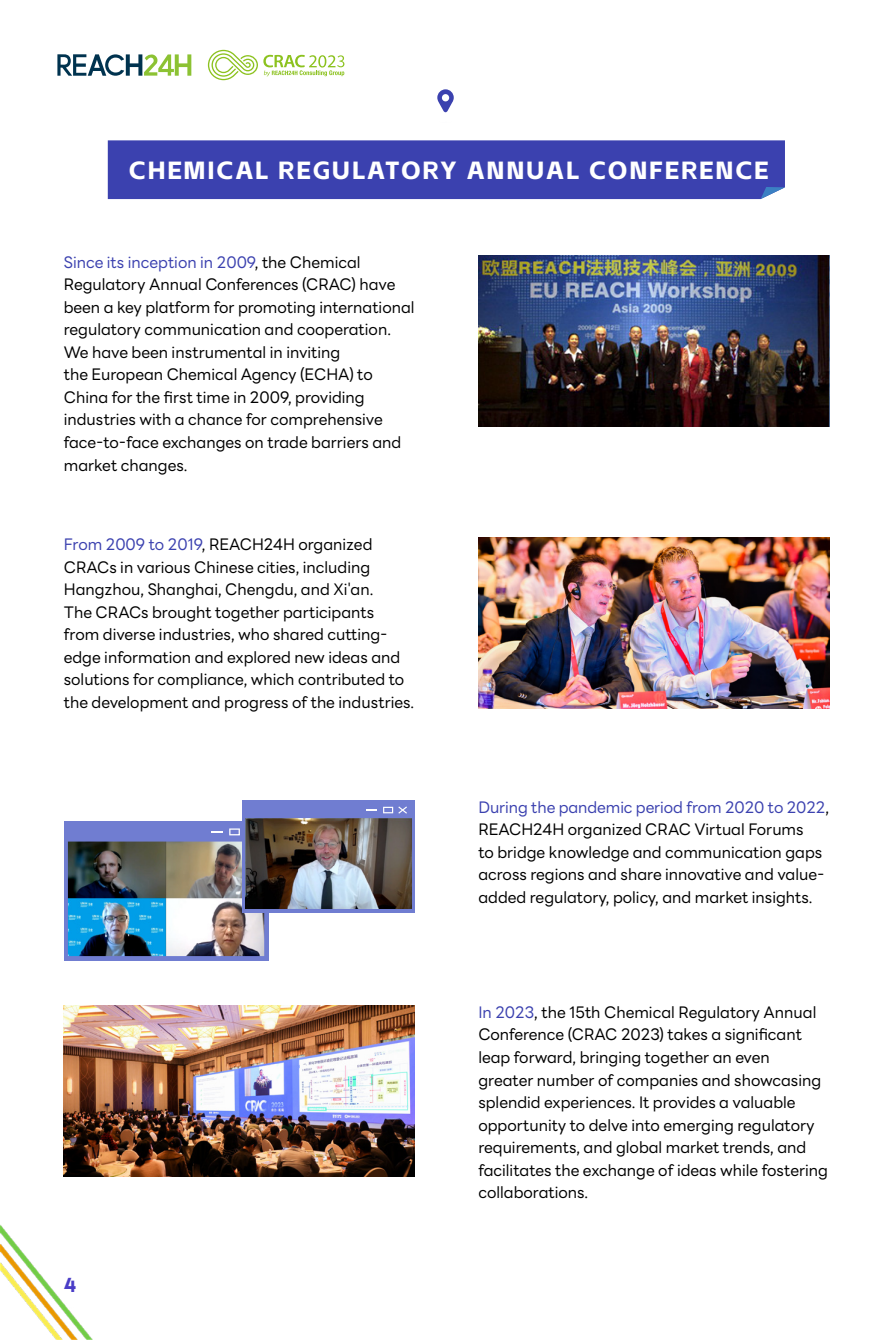
<style>
.page{position:relative;width:893px;height:1340px;background:#fff}
.page>*{position:absolute;margin:0;border:0;box-sizing:border-box;transform-origin:0 0}
.t1{font:700 24.75px "Alimama Shu Hei Ti";letter-spacing:.075em;color:#fff}
.t2{font:18px "Lemon Milk";color:#4a3dc7}
.t3{font:15.75px/22.5px "LINE Seed Sans KR";color:#000}
.s1{color:#3b41af}
</style>
<div class="page">
<img style="left:0;top:1225px;width:93px;height:114px">
<svg style="left:57px;top:54px;width:134px;height:22px"></svg>
<svg style="left:208px;top:50px;width:136px;height:30px"></svg>
<div style="left:108px;top:140px;width:677px;height:59px;background:#3b41af"></div>
<svg style="left:437px;top:89px;width:17px;height:24px"></svg>
<hr style="left:437px;top:120px;width:17px;height:3px;background:#3b41af;border-radius:50%">
<img style="left:478px;top:255px;width:351px;height:171px">
<img style="left:478px;top:537px;width:351px;height:171px">
<div style="left:64px;top:821px;width:204px;height:140px;background:#707dd1"></div>
<img style="left:68px;top:841px;width:196px;height:115px">
<svg style="left:229px;top:828px;width:11px;height:7px"></svg>
<div style="left:242px;top:800px;width:173px;height:112px;background:#707dd1"></div>
<img style="left:245px;top:819px;width:166px;height:89px">
<svg style="left:383px;top:806px;width:24px;height:7px"></svg>
<img style="left:64px;top:1005px;width:351px;height:171px">
<h1 class="t1" style="left:129px;top:157px;width:641px">CHEMICAL REGULATORY ANNUAL CONFERENCE</h1>
<p class="t3" style="left:64px;top:252px;width:352px"><span class="s1">Since its inception in 2009</span>, the Chemical Regulatory Annual Conferences (CRAC) have been a key platform for promoting international regulatory communication and cooperation.<br>We have been instrumental in inviting<br>the European Chemical Agency (ECHA) to China for the first time in 2009, providing industries with a chance for comprehensive face-to-face exchanges on trade barriers and market changes.</p>
<p class="t3" style="left:64px;top:534px;width:352px"><span class="s1">From 2009 to 2019</span>, REACH24H organized CRACs in various Chinese cities, including Hangzhou, Shanghai, Chengdu, and Xi'an.<br>The CRACs brought together participants<br>from diverse industries, who shared cutting&shy;edge information and explored new ideas and solutions for compliance, which contributed to the development and progress of the industries.</p>
<p class="t2" style="left:64px;top:1272px;width:14px">4</p>
<p class="t3" style="left:478px;top:796px;width:352px"><span class="s1">During the pandemic period from 2020 to 2022</span>, REACH24H organized CRAC Virtual Forums<br>to bridge knowledge and communication gaps across regions and share innovative and value&shy;added regulatory, policy, and market insights.</p>
<p class="t3" style="left:478px;top:1001px;width:351px"><span class="s1">In 2023</span>, the 15th Chemical Regulatory Annual Conference (CRAC 2023) takes a significant leap forward, bringing together an even greater number of companies and showcasing splendid experiences. It provides a valuable opportunity to delve into emerging regulatory requirements, and global market trends, and facilitates the exchange of ideas while fostering collaborations.</p>
</div>
